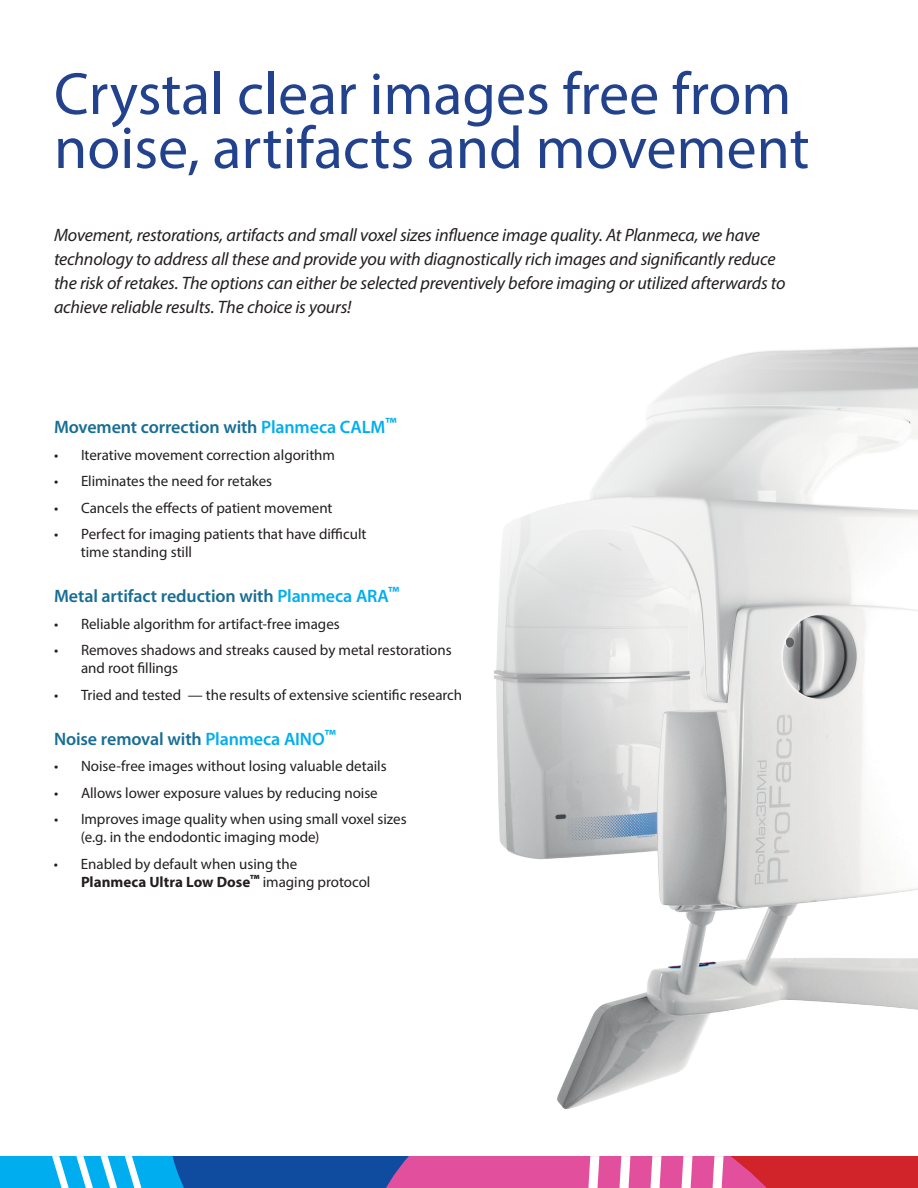
<style>
.page{position:relative;width:918px;height:1188px;background:#fff}
.page>*{position:absolute;margin:0;border:0;box-sizing:border-box;transform-origin:0 0}
.t1{font:60px/54px "Myriad Pro";color:#22428e}
.t2{font:italic 18px/24px "Myriad Pro";letter-spacing:-.01em;color:#231f20}
.t3{font:600 18px "Myriad Pro";letter-spacing:-.005em;color:#186d93}
.t4{font:15px/18px "Myriad Pro";letter-spacing:-.005em;color:#231f20}
.s1{color:#00aeef}
.s2{font-weight:700}
</style>
<div class="page">
<svg style="left:0;top:1156px;width:918px;height:32px;background:#8a649d"></svg>
<img style="left:494px;top:346px;width:424px;height:764px">
<h1 class="t1" style="left:54px;top:66px;width:757px">Crystal clear images free from noise, artifacts and movement</h1>
<p class="t2" style="left:54px;top:222px;width:733px">Movement, restorations, artifacts and small voxel sizes influence image quality. At Planmeca, we have technology to address all these and provide you with diagnostically rich images and significantly reduce the risk of retakes. The options can either be selected preventively before imaging or utilized afterwards to achieve reliable results. The choice is yours!</p>
<p class="t3" style="left:54px;top:416px;width:344px">Movement correction with <span class="s1">Planmeca CALM</span><sup>™</sup></p>
<p class="t4" style="left:54px;top:445px;width:282px">• Iterative movement correction algorithm</p>
<p class="t4" style="left:54px;top:472px;width:220px">• Eliminates the need for retakes</p>
<p class="t4" style="left:54px;top:498px;width:280px">• Cancels the effects of patient movement</p>
<p class="t4" style="left:81px;top:525px;width:287px;text-indent:-27px">• Perfect for imaging patients that have difficult time standing still</p>
<p class="t3" style="left:54px;top:585px;width:347px">Metal artifact reduction with <span class="s1">Planmeca ARA</span><sup>™</sup></p>
<p class="t4" style="left:54px;top:614px;width:287px">• Reliable algorithm for artifact-free images</p>
<p class="t4" style="left:81px;top:641px;width:372px;text-indent:-27px">• Removes shadows and streaks caused by metal restorations and root fillings</p>
<p class="t4" style="left:54px;top:685px;width:410px">• Tried and tested — the results of extensive scientific research</p>
<p class="t3" style="left:54px;top:727px;width:283px">Noise removal with <span class="s1">Planmeca AINO</span><sup>™</sup></p>
<p class="t4" style="left:54px;top:757px;width:334px">• Noise-free images without losing valuable details</p>
<p class="t4" style="left:54px;top:783px;width:325px">• Allows lower exposure values by reducing noise</p>
<p class="t4" style="left:81px;top:810px;width:327px;text-indent:-27px">• Improves image quality when using small voxel sizes (e.g. in the endodontic imaging mode)</p>
<p class="t4" style="left:81px;top:854px;width:291px;text-indent:-27px">• Enabled by default when using the<br><span class="s2">Planmeca Ultra Low Dose™</span> imaging protocol</p>
</div>
